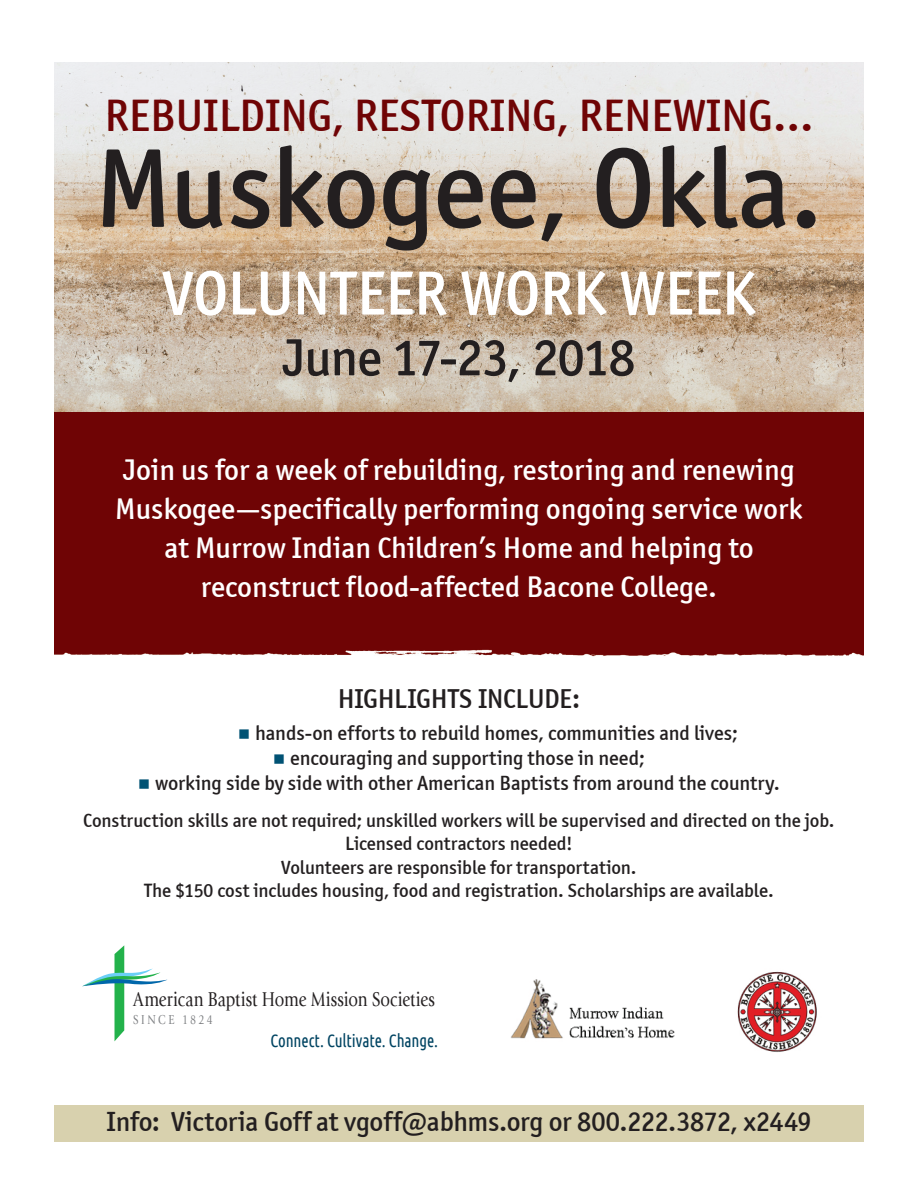
<style>
.page{position:relative;width:918px;height:1188px;background:#fff}
.page>*{position:absolute;margin:0;border:0;box-sizing:border-box;transform-origin:0 0}
.t1{font:112.8px "Officina San Md ITCTT";color:#231f20}
.t2{font:62.7px "Officina San Md ITCTT";letter-spacing:-.01em;color:#fff}
.t3{font:52.5px "Officina San Md ITCTT";letter-spacing:-.015em;color:#231f20}
.t4{font:45.6px "Officina San Md ITCTT";color:#6f0405}
.t5{font:30px/39px "Officina San Md ITCTT";color:#fff;text-align:center}
.t6{font:27.9px "Officina San Md ITCTT";letter-spacing:-.01em;color:#231f20}
.t7{font:27.45px "Officina San Md ITCTT";letter-spacing:-.015em;color:#231f20}
.t8{font:21px "Giovanni";color:#231f20;scale:.8 1}
.t9{font:20.7px "Officina San Md ITCTT";letter-spacing:-.005em;color:#231f20}
.t10{font:19.35px/23.2px "Officina San Md ITCTT";color:#231f20;text-align:center}
.t11{font:17.85px "Ubuntu Condensed";letter-spacing:-.005em;color:#004462;scale:.93 1}
.t12{font:13.65px "Giovanni";letter-spacing:.22em;color:#808285;scale:.8 1}
.s1{color:#005274}
</style>
<div class="page">
<img style="left:54px;top:63px;width:810px;height:350px">
<div style="left:54px;top:1105px;width:810px;height:37px;background:#d8d1ae"></div>
<img style="left:737px;top:971px;width:80px;height:81px">
<img style="left:510px;top:979px;width:165px;height:60px">
<div style="left:54px;top:413px;width:810px;height:244px;background:#6f0405"></div>
<svg style="left:82px;top:945px;width:85px;height:96px"></svg>
<h3 class="t4" style="left:105px;top:88px;width:710px">Rebuilding, Restoring, Renewing…</h3>
<h1 class="t1" style="left:95px;top:122px;width:729px">Muskogee, Okla.</h1>
<h2 class="t2" style="left:162px;top:256px;width:595px">Volunteer work week</h2>
<h3 class="t3" style="left:283px;top:327px;width:354px">June 17-23, 2018</h3>
<h3 class="t5" style="left:115px;top:450px;width:689px">Join us for a week of rebuilding, restoring and renewing Muskogee—specifically performing ongoing service work at Murrow Indian Children’s Home and helping to reconstruct flood-affected Bacone College.</h3>
<h3 class="t7" style="left:338px;top:682px;width:244px">High lights include:</h3>
<p class="t9" style="left:238px;top:721px;width:501px"><span class="s1">■</span> hands-on efforts to rebuild homes, communities and lives;</p>
<p class="t9" style="left:273px;top:746px;width:373px"><span class="s1">■</span> encouraging and supporting those in need;</p>
<p class="t9" style="left:138px;top:770px;width:643px"><span class="s1">■</span> working side by side with other American Baptists from around the country.</p>
<p class="t10" style="left:83px;top:809px;width:753px">Construction skills are not required; unskilled workers will be supervised and directed on the job.<br>Licensed contractors needed!<br>Volunteers are responsible for transportation.<br>The $150 cost includes housing, food and registration. Scholarships are available.</p>
<p class="t8" style="left:133px;top:987px;width:379px">American Baptist Home Mission Societies</p>
<p class="t12" style="left:133px;top:1012px;width:101px">SINCE 1824</p>
<p class="t11" style="left:270px;top:1029px;width:182px">Connect. Cultivate. Change.</p>
<h3 class="t6" style="left:107px;top:1106px;width:706px">Info: Victoria Goff at vgoff@abhms.org or 800.222.3872, x2449</h3>
</div>
